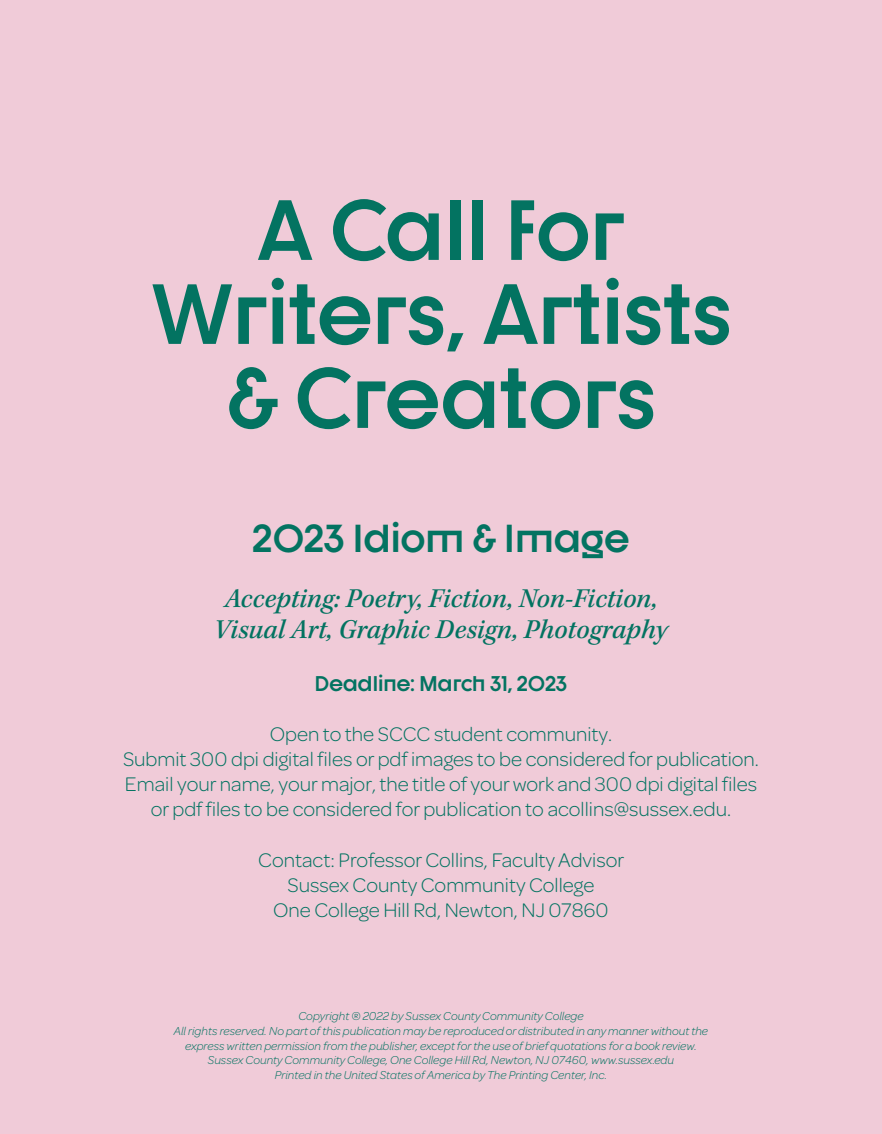
<style>
.page{position:relative;width:882px;height:1134px;background:#f0cbd8}
.page>*{position:absolute;margin:0;border:0;box-sizing:border-box;transform-origin:0 0}
.t1{font:700 84px/84px "Dystopian";color:#037361;text-align:center}
.t2{font:700 38.5px "Dystopian";color:#037361}
.t3{font:italic 500 28px/31.5px "Kepler Std";color:#037361;text-align:center}
.t4{font:300 21px/25.2px "Omnes";color:#037361;text-align:center}
.t5{font:700 21px "Dystopian";color:#037361}
.t6{font:italic 300 12.25px/14.7px "Omnes";color:#037361;text-align:center}
</style>
<div class="page">
<h1 class="t1" style="left:150px;top:186px;width:583px">A Call for<br>Writers, Artists &amp; Creators</h1>
<h2 class="t2" style="left:252px;top:514px;width:379px">2023 Idiom &amp; Image</h2>
<h3 class="t3" style="left:214px;top:583px;width:455px">Accepting: Poetry, Fiction, Non-Fiction,<br>Visual Art, Graphic Design, Photography</h3>
<h3 class="t5" style="left:315px;top:671px;width:254px">Deadline: March 31, 2023</h3>
<p class="t4" style="left:123px;top:720px;width:637px">Open to the SCCC student community.<br>Submit 300 dpi digital files or pdf images to be considered for publication.<br>Email your name, your major, the title of your work and 300 dpi digital files or pdf files to be considered for publication to acollins@sussex.edu.</p>
<h3 class="t4" style="left:258px;top:846px;width:367px">Contact: Professor Collins, Faculty Advisor<br>Sussex County Community College<br>One College Hill Rd, Newton, NJ 07860</h3>
<p class="t6" style="left:174px;top:1008px;width:536px">Copyright ® 2022 by Sussex County Community College<br>All rights reserved. No part of this publication may be reproduced or distributed in any manner without the express written permission from the publisher, except for the use of brief quotations for a book review.<br>Sussex County Community College, One College Hill Rd, Newton, NJ 07460, www.sussex.edu<br>Printed in the United States of America by The Printing Center, Inc.</p>
</div>
